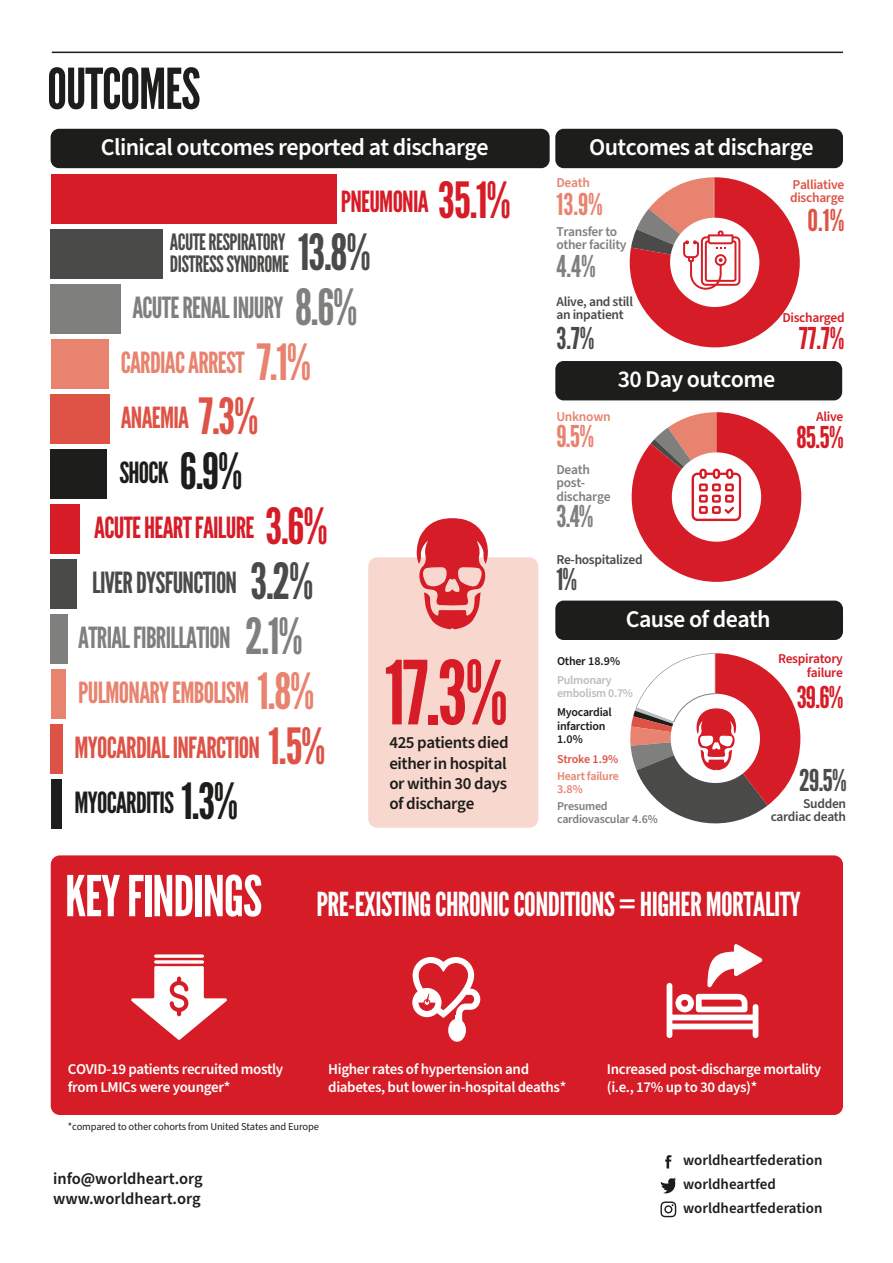
<style>
.page{position:relative;width:893px;height:1263px;background:#fff}
.page>*{position:absolute;margin:0;border:0;box-sizing:border-box;transform-origin:0 0}
.t1{font:87.9px "League Gothic";color:#d61c26}
.t2{font:56.25px "League Gothic";letter-spacing:-.02em;color:#fff}
.t3{font:56.25px "League Gothic";letter-spacing:-.02em;color:#1d1d1b}
.t4{font:49.8px "League Gothic";color:#d61c26}
.t5{font:49.8px "League Gothic";color:#4a4a49}
.t6{font:49.8px "League Gothic";color:#7f7f7e}
.t7{font:49.8px "League Gothic";color:#e8836f}
.t8{font:49.8px "League Gothic";color:#de5346}
.t9{font:49.8px "League Gothic";color:#1d1d1b}
.t10{font:33px "League Gothic";letter-spacing:-.02em;color:#fff}
.t11{font:30px "League Gothic";color:#d61c26}
.t12{font:30px "League Gothic";color:#4a4a49}
.t13{font:30px "League Gothic";color:#e8836f}
.t14{font:30px "League Gothic";color:#7f7f7e}
.t15{font:30px "League Gothic";color:#de5346}
.t16{font:29.1px "League Gothic";letter-spacing:-.025em;color:#7f7f7e}
.t17{font:29.1px "League Gothic";letter-spacing:-.025em;color:#e8836f}
.t18{font:29.1px "League Gothic";letter-spacing:-.025em;color:#de5346}
.t19{font:29.1px "League Gothic";letter-spacing:-.025em;color:#d61c26}
.t20{font:29.1px "League Gothic";letter-spacing:-.025em;color:#1d1d1b}
.t21{font:29.1px "League Gothic";letter-spacing:-.025em;color:#4a4a49}
.t22{font:600 24px "Source Sans Pro";letter-spacing:-.025em;color:#fff}
.t23{font:22.5px/22.2px "League Gothic";letter-spacing:-.025em;color:#4a4a49}
.t24{font:600 16.95px/20.4px "Source Sans Pro";letter-spacing:-.025em;color:#1d1d1b;text-align:justify}
.t25{font:600 16.5px/19.8px "Source Sans Pro";color:#1d1d1b}
.t26{font:600 15px/18px "Source Sans Pro";letter-spacing:-.025em;color:#fff}
.t27{font:600 15px/24px "Source Sans Pro";color:#1d1d1b}
.t28{font:600 13.5px/13.5px "Source Sans Pro";letter-spacing:-.025em;color:#4a4a49}
.t29{font:600 13.5px/13.5px "Source Sans Pro";letter-spacing:-.025em;color:#7f7f7e}
.t30{font:600 13.5px/13.5px "Source Sans Pro";letter-spacing:-.025em;color:#d61c26;text-align:right}
.t31{font:600 13.5px/13.5px "Source Sans Pro";letter-spacing:-.025em;color:#de5346}
.t32{font:600 13.5px "Source Sans Pro";letter-spacing:-.025em;color:#e8836f}
.t33{font:600 12px/13.5px "Source Sans Pro";letter-spacing:-.025em;color:#1d1d1b}
.t34{font:600 12px/13.5px "Source Sans Pro";letter-spacing:-.025em;color:#7f7f7e}
.t35{font:600 12px/13.5px "Source Sans Pro";letter-spacing:-.025em;color:#bebdbd}
.t36{font:600 12px/13.5px "Source Sans Pro";letter-spacing:-.025em;color:#e8836f}
.t37{font:600 12px "Source Sans Pro";letter-spacing:-.025em;color:#de5346}
.t38{font:10.5px "Source Sans Pro";letter-spacing:-.015em;color:#1d1d1b}
</style>
<div class="page">
<div style="left:51px;top:855px;width:792px;height:260px;background:#d61c26;border-radius:9px"></div>
<svg style="left:665px;top:1155px;width:7px;height:13px"></svg>
<svg style="left:661px;top:1177px;width:15px;height:16px"></svg>
<svg style="left:660px;top:1201px;width:16px;height:16px"></svg>
<div style="left:51px;top:129px;width:792px;height:39px;background:#1d1d1b"></div>
<div style="left:555px;top:361px;width:287px;height:39px;background:#1d1d1b"></div>
<div style="left:555px;top:601px;width:288px;height:39px;background:#1d1d1b"></div>
<div style="left:51px;top:779px;width:10px;height:49px;background:#1d1d1b"></div>
<div style="left:51px;top:724px;width:12px;height:49px;background:#de5346"></div>
<div style="left:51px;top:669px;width:14px;height:49px;background:#e8836f"></div>
<div style="left:51px;top:614px;width:17px;height:50px;background:#7f7f7e"></div>
<div style="left:51px;top:559px;width:26px;height:50px;background:#4a4a49"></div>
<div style="left:51px;top:504px;width:29px;height:49px;background:#d61c26"></div>
<div style="left:51px;top:449px;width:56px;height:50px;background:#1d1d1b"></div>
<div style="left:51px;top:394px;width:59px;height:50px;background:#de5346"></div>
<div style="left:51px;top:339px;width:58px;height:50px;background:#e8836f"></div>
<div style="left:51px;top:285px;width:70px;height:49px;background:#7f7f7e"></div>
<div style="left:51px;top:230px;width:112px;height:49px;background:#4a4a49"></div>
<div style="left:51px;top:175px;width:285px;height:49px;background:#d61c26"></div>
<svg style="left:630px;top:177px;width:170px;height:170px"></svg>
<svg style="left:632px;top:412px;width:169px;height:170px"></svg>
<svg style="left:630px;top:653px;width:170px;height:171px"></svg>
<div style="left:368px;top:557px;width:170px;height:271px;background:#f8d8ce"></div>
<svg style="left:415px;top:518px;width:75px;height:111px;background:#e57274"></svg>
<hr style="left:52px;top:52px;width:791px;height:1px;background:#1d1d1b">
<div style="left:448px;top:1019px;width:18px;height:23px;background:#fff;border-radius:50%"></div>
<svg style="left:412px;top:957px;width:68px;height:65px"></svg>
<svg style="left:667px;top:944px;width:96px;height:94px"></svg>
<svg style="left:131px;top:966px;width:96px;height:74px"></svg>
<svg style="left:156px;top:960px;width:46px;height:4px"></svg>
<svg style="left:156px;top:954px;width:46px;height:4px"></svg>
<h2 class="t3" style="left:47px;top:55px;width:155px">OUTCOMES</h2>
<h3 class="t22" style="left:101px;top:131px;width:389px">Clinical outcomes reported at discharge</h3>
<h3 class="t22" style="left:589px;top:131px;width:226px">Outcomes at discharge</h3>
<h3 class="t19" style="left:341px;top:184px;width:89px">PNEUMONIA</h3>
<h3 class="t4" style="left:438px;top:170px;width:74px">35.1%</h3>
<h3 class="t5" style="left:298px;top:222px;width:74px">13.8%</h3>
<h3 class="t6" style="left:295px;top:277px;width:64px">8.6%</h3>
<h3 class="t7" style="left:257px;top:332px;width:56px">7.1%</h3>
<h3 class="t8" style="left:199px;top:387px;width:61px">7.3%</h3>
<h3 class="t9" style="left:180px;top:442px;width:64px">6.9%</h3>
<h3 class="t4" style="left:266px;top:497px;width:64px">3.6%</h3>
<h3 class="t5" style="left:251px;top:552px;width:64px">3.2%</h3>
<h3 class="t6" style="left:245px;top:607px;width:59px">2.1%</h3>
<h3 class="t7" style="left:258px;top:662px;width:58px">1.8%</h3>
<h3 class="t8" style="left:268px;top:716px;width:59px">1.5%</h3>
<h3 class="t9" style="left:182px;top:771px;width:58px">1.3%</h3>
<h3 class="t23" style="left:170px;top:231px;width:121px">ACUTE RESPIRATORY<br>DISTRESS SYNDROME</h3>
<h3 class="t16" style="left:132px;top:290px;width:153px">ACUTE RENAL INJURY</h3>
<h3 class="t17" style="left:121px;top:345px;width:125px">CARDIAC ARREST</h3>
<h3 class="t18" style="left:121px;top:400px;width:70px">ANAEMIA</h3>
<h3 class="t20" style="left:119px;top:455px;width:51px">SHOCK</h3>
<h3 class="t19" style="left:94px;top:510px;width:162px">ACUTE HEART FAILURE</h3>
<h3 class="t21" style="left:92px;top:565px;width:146px">LIVER DYSFUNCTION</h3>
<h3 class="t16" style="left:78px;top:620px;width:154px">ATRIAL FIBRILLATION</h3>
<h3 class="t17" style="left:78px;top:675px;width:173px">PULMONARY EMBOLISM</h3>
<h3 class="t18" style="left:75px;top:730px;width:187px">MYOCARDIAL INFARCTION</h3>
<h3 class="t20" style="left:75px;top:785px;width:101px">MYOCARDITIS</h3>
<h1 class="t1" style="left:385px;top:641px;width:125px">17.3%</h1>
<p class="t24" style="left:389px;top:733px;width:121px">425 patients died either in hospital or within 30 days of discharge</p>
<p class="t32" style="left:556px;top:174px;width:35px">Death</p>
<p class="t29" style="left:556px;top:225px;width:72px">Transfer to other facility</p>
<h3 class="t13" style="left:556px;top:187px;width:48px">13.9%</h3>
<h3 class="t14" style="left:556px;top:248px;width:41px">4.4%</h3>
<p class="t28" style="left:556px;top:295px;width:78px">Alive, and still an inpatient</p>
<h3 class="t12" style="left:556px;top:320px;width:39px">3.7%</h3>
<p class="t32" style="left:556px;top:407px;width:56px">Unknown</p>
<h3 class="t13" style="left:556px;top:419px;width:39px">9.5%</h3>
<p class="t29" style="left:556px;top:463px;width:56px">Death post&shy;discharge</p>
<h3 class="t14" style="left:556px;top:499px;width:39px">3.4%</h3>
<h3 class="t22" style="left:618px;top:363px;width:159px">30 Day outcome</h3>
<p class="t31" style="left:790px;top:178px;width:56px">Palliative discharge</p>
<h3 class="t15" style="left:807px;top:202px;width:38px">0.1%</h3>
<p class="t30" style="left:782px;top:312px;width:64px">Discharged</p>
<h3 class="t11" style="left:799px;top:320px;width:47px">77.7%</h3>
<p class="t30" style="left:816px;top:410px;width:29px">Alive</p>
<h3 class="t11" style="left:796px;top:419px;width:49px">85.5%</h3>
<p class="t28" style="left:556px;top:553px;width:88px">Re-hospitalized</p>
<h3 class="t12" style="left:556px;top:561px;width:22px">1%</h3>
<h3 class="t22" style="left:626px;top:603px;width:146px">Cause of death</h3>
<p class="t33" style="left:557px;top:655px;width:65px">Other 18.9%</p>
<p class="t35" style="left:557px;top:674px;width:77px">Pulmonary embolism 0.7%</p>
<p class="t33" style="left:557px;top:706px;width:56px">Myocardial infarction<br>1.0%</p>
<p class="t30" style="left:778px;top:652px;width:66px">Respiratory failure</p>
<h3 class="t11" style="left:797px;top:679px;width:48px">39.6%</h3>
<p class="t37" style="left:557px;top:751px;width:63px">Stroke 1.9%</p>
<p class="t36" style="left:557px;top:769px;width:63px">Heart failure<br>3.8%</p>
<p class="t34" style="left:557px;top:799px;width:102px">Presumed cardiovascular 4.6%</p>
<p class="t28" style="left:771px;top:797px;width:77px;text-align:right">Sudden cardiac death</p>
<h3 class="t12" style="left:799px;top:762px;width:49px">29.5%</h3>
<h2 class="t2" style="left:65px;top:863px;width:199px">KEY FINDINGS</h2>
<h3 class="t10" style="left:316px;top:884px;width:486px">PRE-EXISTING CHRONIC CONDITIONS = HIGHER MORTALITY</h3>
<p class="t26" style="left:68px;top:1061px;width:217px">COVID-19 patients recruited mostly from LMICs were younger*</p>
<p class="t26" style="left:328px;top:1061px;width:240px">Higher rates of hypertension and diabetes, but lower in-hospital deaths*</p>
<p class="t26" style="left:607px;top:1061px;width:216px">Increased post-discharge mortality (i.e., 17% up to 30 days)*</p>
<p class="t38" style="left:68px;top:1120px;width:253px">*compared to other cohorts from United States and Europe</p>
<p class="t25" style="left:53px;top:1169px;width:151px">info@worldheart.org www.worldheart.org</p>
<p class="t27" style="left:683px;top:1149px;width:141px">worldheartfederation worldheartfed worldheartfederation</p>
</div>
